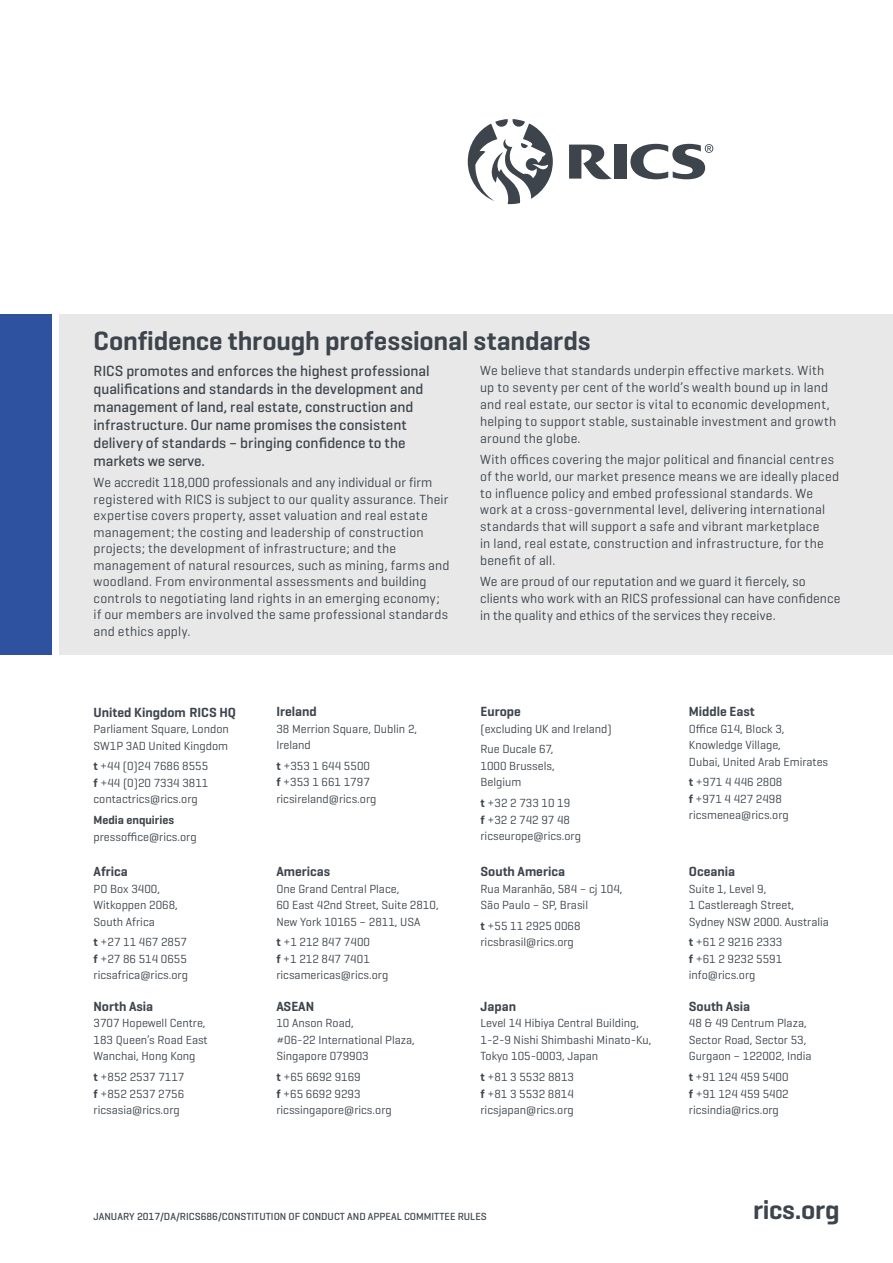
<style>
.page{position:relative;width:893px;height:1263px;background:#fff}
.page>*{position:absolute;margin:0;border:0;box-sizing:border-box;transform-origin:0 0}
.t1{font:600 27px "Geogrotesque";letter-spacing:-.005em;color:#3d444c}
.t2{font:500 15px/18px "Geogrotesque";color:#3d444c}
.t3{font:13.5px/16.8px "Geogrotesque";letter-spacing:.015em;color:#3d444c}
.t4{font:600 13.5px "Geogrotesque";color:#3d444c}
.t5{font:12px/16.5px "Geogrotesque";color:#3d444c}
.t6{font:600 12px "Geogrotesque";color:#3d444c}
.t7{font:500 10.5px "Geogrotesque";color:#3d444c}
.s1{font-weight:600}
</style>
<div class="page">
<svg style="left:468px;top:119px;width:85px;height:85px"></svg>
<svg style="left:630px;top:144px;width:83px;height:35px"></svg>
<svg style="left:569px;top:145px;width:43px;height:34px"></svg>
<div style="left:614px;top:145px;width:13px;height:34px;background:#3d444c"></div>
<div style="left:60px;top:315px;width:833px;height:340px;background:#e8e8e8"></div>
<div style="left:0;top:315px;width:51px;height:340px;background:#2f52a0"></div>
<h1 class="t1" style="left:94px;top:324px;width:499px">Confidence through professional standards</h1>
<p class="t2" style="left:94px;top:362px;width:338px">RICS promotes and enforces the highest professional qualifications and standards in the development and management of land, real estate, construction and infrastructure. Our name promises the consistent delivery of standards – bringing confidence to the markets we serve.</p>
<p class="t3" style="left:94px;top:473px;width:358px">We accredit 118,000 professionals and any individual or firm registered with RICS is subject to our quality assurance. Their expertise covers property, asset valuation and real estate management; the costing and leadership of construction projects; the development of infrastructure; and the management of natural resources, such as mining, farms and woodland. From environmental assessments and building controls to negotiating land rights in an emerging economy; if our members are involved the same professional standards and ethics apply.</p>
<p class="t3" style="left:480px;top:362px;width:358px">We believe that standards underpin effective markets. With up to seventy per cent of the world’s wealth bound up in land and real estate, our sector is vital to economic development, helping to support stable, sustainable investment and growth around the globe.</p>
<p class="t3" style="left:480px;top:450px;width:360px">With offices covering the major political and financial centres of the world, our market presence means we are ideally placed to influence policy and embed professional standards. We work at a cross-governmental level, delivering international standards that will support a safe and vibrant marketplace<br>in land, real estate, construction and infrastructure, for the benefit of all.</p>
<p class="t3" style="left:480px;top:573px;width:362px">We are proud of our reputation and we guard it fiercely, so clients who work with an RICS professional can have confidence in the quality and ethics of the services they receive.</p>
<p class="t4" style="left:94px;top:703px;width:144px">United Kingdom RICS HQ</p>
<p class="t5" style="left:94px;top:720px;width:137px">Parliament Square, London<br>SW1P 3AD United Kingdom</p>
<p class="t5" style="left:94px;top:757px;width:116px;text-align:justify"><span class="s1">t</span> +44 (0)24 7686 8555 <span class="s1">f</span> +44 (0)20 7334 3811 contactrics@rics.org</p>
<p class="t6" style="left:94px;top:812px;width:82px">Media enquiries</p>
<p class="t5" style="left:94px;top:828px;width:105px">pressoffice@rics.org</p>
<p class="t4" style="left:94px;top:863px;width:36px">Africa</p>
<p class="t5" style="left:94px;top:880px;width:86px">PO Box 3400,<br>Witkoppen 2068,<br>South Africa</p>
<p class="t5" style="left:94px;top:934px;width:96px;text-align:justify"><span class="s1">t</span> +27 11 467 2857 <span class="s1">f</span> +27 86 514 0655 ricsafrica@rics.org</p>
<p class="t4" style="left:94px;top:998px;width:61px">North Asia</p>
<p class="t5" style="left:94px;top:1015px;width:116px">3707 Hopewell Centre,<br>183 Queen’s Road East<br>Wanchai, Hong Kong</p>
<p class="t5" style="left:94px;top:1068px;width:92px;text-align:justify"><span class="s1">t</span> +852 2537 7117 <span class="s1">f</span> +852 2537 2756 ricsasia@rics.org</p>
<p class="t4" style="left:276px;top:703px;width:42px">Ireland</p>
<p class="t5" style="left:276px;top:720px;width:142px">38 Merrion Square, Dublin 2,<br>Ireland</p>
<p class="t5" style="left:276px;top:757px;width:102px"><span class="s1">t</span> +353 1 644 5500 <span class="s1">f</span> +353 1 661 1797 ricsireland@rics.org</p>
<p class="t4" style="left:276px;top:863px;width:55px">Americas</p>
<p class="t5" style="left:276px;top:880px;width:164px">One Grand Central Place,<br>60 East 42nd Street, Suite 2810,<br>New York 10165 – 2811, USA</p>
<p class="t5" style="left:276px;top:934px;width:114px"><span class="s1">t</span> +1 212 847 7400<br><span class="s1">f</span> +1 212 847 7401 ricsamericas@rics.org</p>
<p class="t4" style="left:276px;top:998px;width:39px">ASEAN</p>
<p class="t5" style="left:276px;top:1015px;width:140px">10 Anson Road,<br>#06-22 International Plaza,<br>Singapore 079903</p>
<p class="t5" style="left:276px;top:1068px;width:117px"><span class="s1">t</span> +65 6692 9169<br><span class="s1">f</span> +65 6692 9293 ricssingapore@rics.org</p>
<p class="t4" style="left:480px;top:703px;width:42px">Europe</p>
<p class="t5" style="left:480px;top:718px;width:133px;line-height:20.7px">(excluding UK and Ireland)<br>Rue Ducale 67,</p>
<p class="t5" style="left:480px;top:757px;width:76px">1000 Brussels,<br>Belgium</p>
<p class="t5" style="left:480px;top:794px;width:102px"><span class="s1">t</span> +32 2 733 10 19<br><span class="s1">f</span> +32 2 742 97 48 ricseurope@rics.org</p>
<p class="t4" style="left:480px;top:863px;width:86px">South America</p>
<p class="t5" style="left:480px;top:880px;width:143px">Rua Maranhão, 584 – cj 104,<br>São Paulo – SP, Brasil</p>
<p class="t5" style="left:480px;top:917px;width:102px"><span class="s1">t</span> +55 11 2925 0068 ricsbrasil@rics.org</p>
<p class="t4" style="left:480px;top:998px;width:37px">Japan</p>
<p class="t5" style="left:480px;top:1015px;width:173px">Level 14 Hibiya Central Building,<br>1-2-9 Nishi Shimbashi Minato-Ku,<br>Tokyo 105-0003, Japan</p>
<p class="t5" style="left:480px;top:1068px;width:95px;text-align:justify"><span class="s1">t</span> +81 3 5532 8813 <span class="s1">f</span> +81 3 5532 8814 ricsjapan@rics.org</p>
<p class="t4" style="left:689px;top:703px;width:67px">Middle East</p>
<p class="t5" style="left:689px;top:720px;width:141px">Office G14, Block 3,<br>Knowledge Village,<br>Dubai, United Arab Emirates</p>
<p class="t5" style="left:689px;top:774px;width:101px"><span class="s1">t</span> +971 4 446 2808 <span class="s1">f</span> +971 4 427 2498 ricsmenea@rics.org</p>
<p class="t4" style="left:689px;top:863px;width:48px">Oceania</p>
<p class="t5" style="left:689px;top:880px;width:142px">Suite 1, Level 9,<br>1 Castlereagh Street,<br>Sydney NSW 2000. Australia</p>
<p class="t5" style="left:689px;top:934px;width:95px;text-align:justify"><span class="s1">t</span> +61 2 9216 2333 <span class="s1">f</span> +61 2 9232 5591 info@rics.org</p>
<p class="t4" style="left:689px;top:998px;width:63px">South Asia</p>
<p class="t5" style="left:689px;top:1015px;width:124px">48 &amp; 49 Centrum Plaza,<br>Sector Road, Sector 53,<br>Gurgaon – 122002, India</p>
<p class="t5" style="left:689px;top:1068px;width:101px;text-align:justify"><span class="s1">t</span> +91 124 459 5400 <span class="s1">f</span> +91 124 459 5402 ricsindia@rics.org</p>
<p class="t7" style="left:94px;top:1210px;width:395px">JANUARY 2017/DA/RICS686/CONSTITUTION OF CONDUCT AND APPEAL COMMITTEE RULES</p>
<h1 class="t1" style="left:753px;top:1193px;width:88px">rics.org</h1>
</div>
